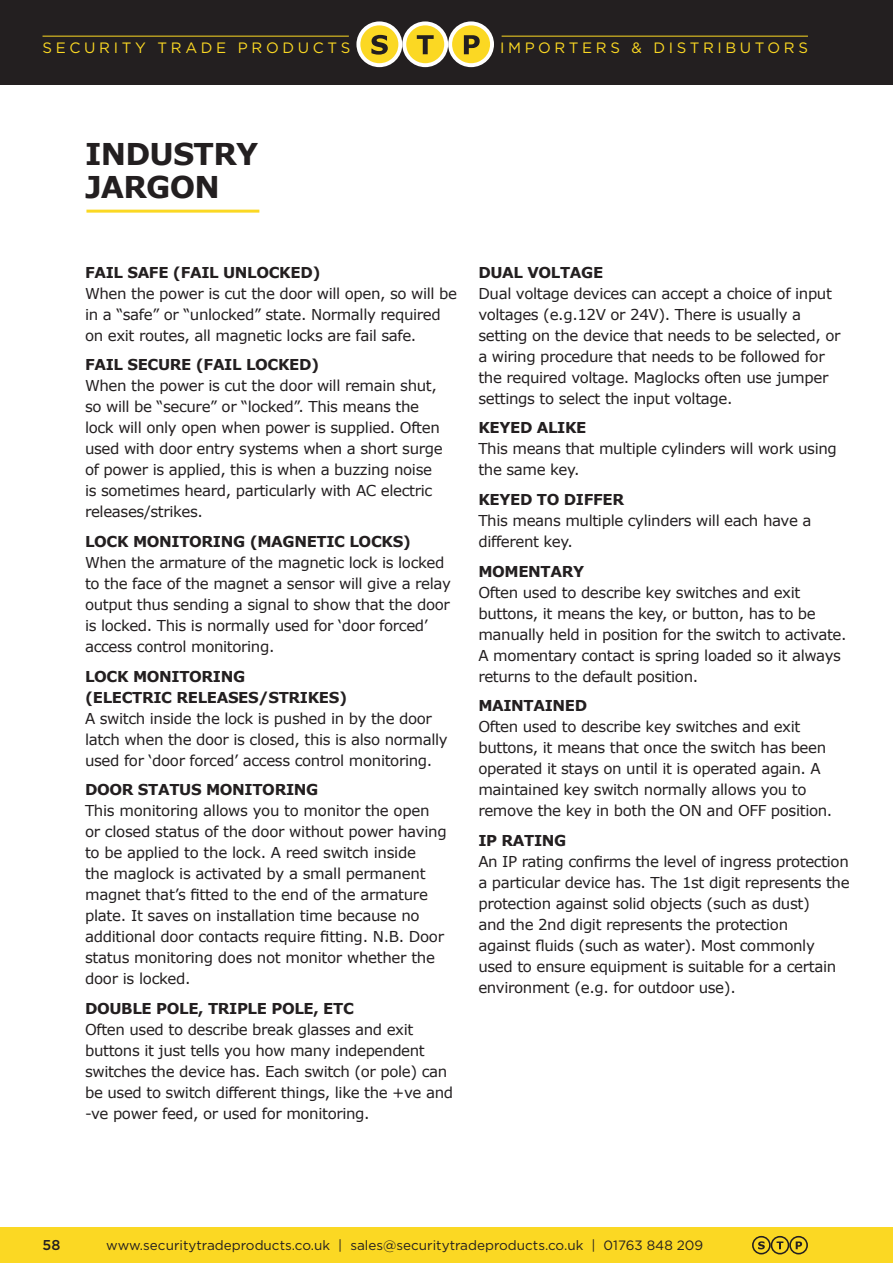
<style>
.page{position:relative;width:893px;height:1263px;background:#fff}
.page>*{position:absolute;margin:0;border:0;box-sizing:border-box;transform-origin:0 0}
.t1{font:700 30px "Verdana";letter-spacing:-.025em;color:#231f20}
.t2{font:15px/21px "Verdana";letter-spacing:-.025em;color:#231f20}
.t3{font:700 15px/21px "Verdana";letter-spacing:-.025em;color:#231f20}
.t4{font:15px "Gotham";letter-spacing:.24em;color:#fbd823}
.t5{font:500 14.25px "Gotham";color:#231f20}
.t6{font:13.5px "Gotham";color:#231f20}
</style>
<div class="page">
<div style="left:0;top:1227px;width:893px;height:36px;background:#fbd823"></div>
<svg style="left:752px;top:1236px;width:56px;height:18px"></svg>
<div style="left:0;top:0;width:893px;height:84px;background:#231f20"></div>
<svg style="left:356px;top:21px;width:138px;height:46px"></svg>
<hr style="left:43px;top:36px;width:306px;height:1px;background:#fbd823">
<hr style="left:502px;top:36px;width:306px;height:1px;background:#fbd823">
<hr style="left:86px;top:210px;width:173px;height:3px;background:#fbd823">
<p class="t4" style="left:43px;top:39px;width:309px">SECURITY TRADE PRODUCTS</p>
<p class="t4" style="left:500px;top:39px;width:309px">IMPORTERS &amp; DISTRIBUTORS</p>
<p class="t1" style="left:85px;top:134px;width:175px">INDUSTRY</p>
<p class="t1" style="left:85px;top:167px;width:136px">JARGON</p>
<p class="t3" style="left:85px;top:262px;width:237px">FAIL SAFE (FAIL UNLOCKED)</p>
<p class="t2" style="left:85px;top:283px;width:374px">When the power is cut the door will open, so will be in a “safe” or “unlocked” state. Normally required on exit routes, all magnetic locks are fail safe.</p>
<p class="t3" style="left:85px;top:355px;width:236px">FAIL SECURE (FAIL LOCKED)</p>
<p class="t2" style="left:85px;top:376px;width:359px">When the power is cut the door will remain shut, so will be “secure” or “locked”. This means the lock will only open when power is supplied. Often used with door entry systems when a short surge of power is applied, this is when a buzzing noise is sometimes heard, particularly with AC electric releases/strikes.</p>
<p class="t3" style="left:85px;top:531px;width:328px">LOCK MONITORING (MAGNETIC LOCKS)</p>
<p class="t2" style="left:85px;top:552px;width:367px">When the armature of the magnetic lock is locked to the face of the magnet a sensor will give a relay output thus sending a signal to show that the door is locked. This is normally used for ‘door forced’ access control monitoring.</p>
<p class="t3" style="left:85px;top:666px;width:264px">LOCK MONITORING<br>(ELECTRIC RELEASES/STRIKES)</p>
<p class="t2" style="left:85px;top:708px;width:364px">A switch inside the lock is pushed in by the door latch when the door is closed, this is also normally used for ‘door forced’ access control monitoring.</p>
<p class="t3" style="left:85px;top:779px;width:235px">DOOR STATUS MONITORING</p>
<p class="t2" style="left:85px;top:800px;width:363px">This monitoring allows you to monitor the open or closed status of the door without power having to be applied to the lock. A reed switch inside<br>the maglock is activated by a small permanent magnet that’s fitted to the end of the armature plate. It saves on installation time because no additional door contacts require fitting. N.B. Door status monitoring does not monitor whether the door is locked.</p>
<p class="t3" style="left:85px;top:998px;width:270px">DOUBLE POLE, TRIPLE POLE, ETC</p>
<p class="t2" style="left:85px;top:1019px;width:370px">Often used to describe break glasses and exit buttons it just tells you how many independent switches the device has. Each switch (or pole) can be used to switch different things, like the +ve and -ve power feed, or used for monitoring.</p>
<p class="t3" style="left:478px;top:262px;width:126px">DUAL VOLTAGE</p>
<p class="t2" style="left:478px;top:283px;width:364px">Dual voltage devices can accept a choice of input voltages (e.g.12V or 24V). There is usually a setting on the device that needs to be selected, or a wiring procedure that needs to be followed for the required voltage. Maglocks often use jumper settings to select the input voltage.</p>
<p class="t3" style="left:478px;top:418px;width:110px">KEYED ALIKE</p>
<p class="t2" style="left:478px;top:439px;width:360px">This means that multiple cylinders will work using the same key.</p>
<p class="t3" style="left:478px;top:489px;width:147px">KEYED TO DIFFER</p>
<p class="t2" style="left:478px;top:510px;width:335px">This means multiple cylinders will each have a different key.</p>
<p class="t3" style="left:478px;top:561px;width:107px">MOMENTARY</p>
<p class="t2" style="left:478px;top:582px;width:370px">Often used to describe key switches and exit buttons, it means the key, or button, has to be manually held in position for the switch to activate.<br>A momentary contact is spring loaded so it always returns to the default position.</p>
<p class="t3" style="left:478px;top:695px;width:110px">MAINTAINED</p>
<p class="t2" style="left:478px;top:716px;width:355px">Often used to describe key switches and exit buttons, it means that once the switch has been operated it stays on until it is operated again. A maintained key switch normally allows you to remove the key in both the ON and OFF position.</p>
<p class="t3" style="left:478px;top:830px;width:89px">IP RATING</p>
<p class="t2" style="left:478px;top:851px;width:373px">An IP rating confirms the level of ingress protection a particular device has. The 1st digit represents the</p>
<p class="t2" style="left:478px;top:893px;width:359px">protection against solid objects (such as dust) and the 2nd digit represents the protection against fluids (such as water). Most commonly used to ensure equipment is suitable for a certain environment (e.g. for outdoor use).</p>
<p class="t5" style="left:43px;top:1236px;width:19px">58</p>
<p class="t6" style="left:106px;top:1236px;width:599px">www.securitytradeproducts.co.uk | sales@securitytradeproducts.co.uk | 01763 848 209</p>
</div>
